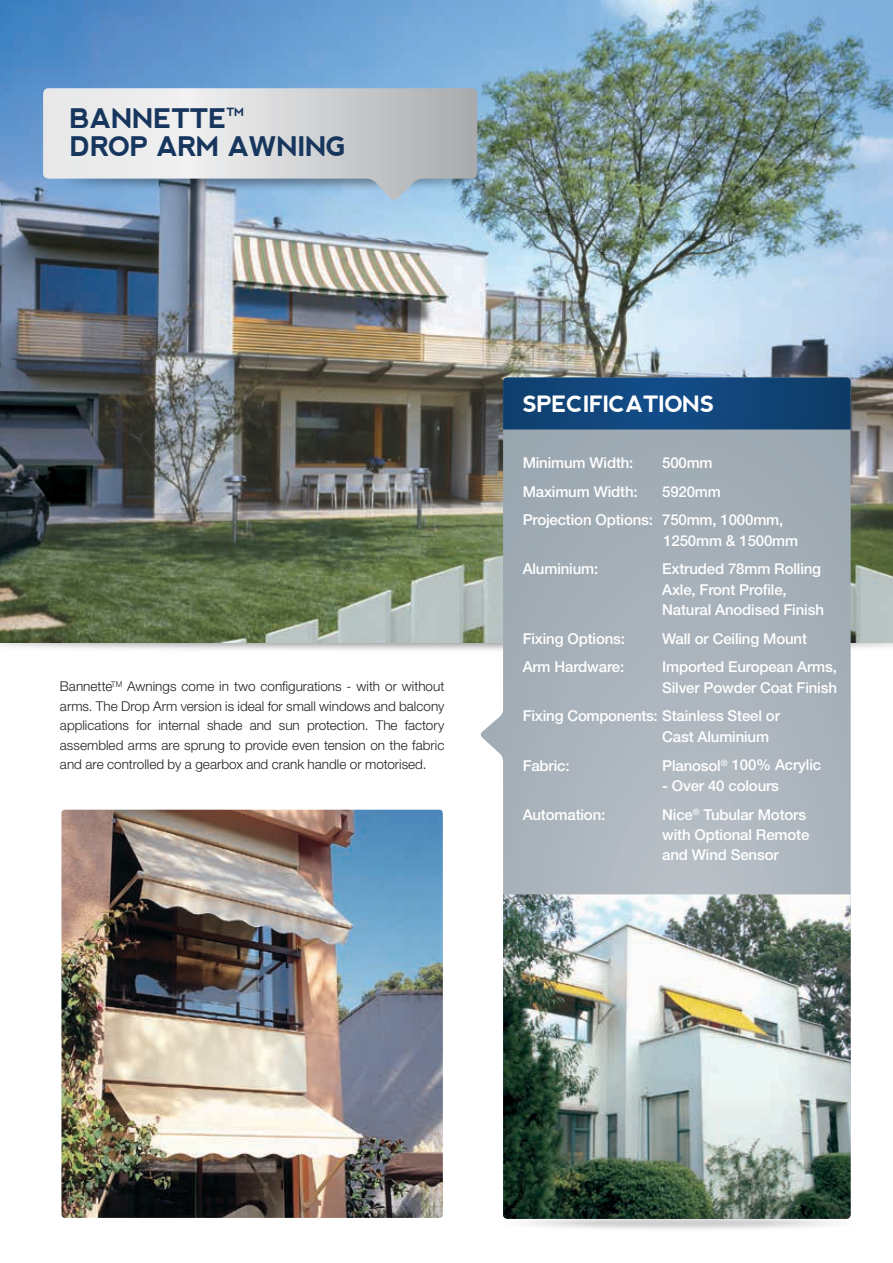
<style>
.page{position:relative;width:893px;height:1263px;background:#fff}
.page>*{position:absolute;margin:0;border:0;box-sizing:border-box;transform-origin:0 0}
.t1{font:700 27px "nevis";letter-spacing:-.02em;color:#17365e}
.t2{font:700 22.5px "nevis";letter-spacing:-.02em;color:#fff}
.t3{font:500 15px/20.2px "Helvetica Neue LT Std";letter-spacing:-.01em;color:#fff}
.t4{font:300 13.5px/19.5px "Helvetica Neue LT Std";color:#231f20;text-align:justify}
.t5{font:700 11.4px "nevis";color:#17365e}
</style>
<div class="page">
<img style="left:0;top:642px;width:893px;height:8px">
<img style="left:0;top:0;width:893px;height:642px">
<svg style="left:479px;top:377px;width:372px;height:517px;background:#a9b2b9"></svg>
<img style="left:503px;top:894px;width:348px;height:324px">
<svg style="left:503px;top:377px;width:348px;height:52px;background:#124579"></svg>
<img style="left:63px;top:811px;width:378px;height:405px">
<div style="left:60px;top:808px;width:384px;height:411px;border:2px solid #fff;border-radius:4px"></div>
<img style="left:43px;top:138px;width:471px;height:69px">
<svg style="left:43px;top:88px;width:434px;height:114px;background:#c5cdd5"></svg>
<img style="left:504px;top:1208px;width:347px;height:21px">
<h1 class="t1" style="left:70px;top:103px;width:159px">BANNETTE</h1>
<p class="t5" style="left:226px;top:106px;width:19px">TM</p>
<h1 class="t1" style="left:70px;top:131px;width:278px">DROP ARM AWNING</h1>
<p class="t4" style="left:60px;top:676px;width:386px">Bannette<sup>TM</sup> Awnings come in two configurations - with or without arms. The Drop Arm version is ideal for small windows and balcony applications for internal shade and sun protection. The factory assembled arms are sprung to provide even tension on the fabric and are controlled by a gearbox and crank handle or motorised.</p>
<h2 class="t2" style="left:523px;top:391px;width:193px">SPECIFICATIONS</h2>
<p class="t3" style="left:523px;top:452px;width:112px">Minimum Width:</p>
<p class="t3" style="left:662px;top:452px;width:52px">500mm</p>
<p class="t3" style="left:523px;top:481px;width:116px">Maximum Width:</p>
<p class="t3" style="left:523px;top:477px;width:262px;line-height:28.8px;text-indent:140px">5920mm<br>Projection Options: 750mm, 1000mm,</p>
<p class="t3" style="left:663px;top:530px;width:136px">1250mm &amp; 1500mm</p>
<p class="t3" style="left:523px;top:559px;width:77px">Aluminium:</p>
<p class="t3" style="left:662px;top:559px;width:163px">Extruded 78mm Rolling<br>Axle, Front Profile,<br>Natural Anodised Finish</p>
<p class="t3" style="left:523px;top:628px;width:104px">Fixing Options:</p>
<p class="t3" style="left:662px;top:628px;width:146px">Wall or Ceiling Mount</p>
<p class="t3" style="left:523px;top:657px;width:103px">Arm Hardware:</p>
<p class="t3" style="left:662px;top:657px;width:176px">Imported European Arms,<br>Silver Powder Coat Finish</p>
<p class="t3" style="left:662px;top:706px;width:119px;text-indent:-140px">Fixing Components: Stainless Steel or<br>Cast Aluminium</p>
<p class="t3" style="left:523px;top:755px;width:48px">Fabric:</p>
<p class="t3" style="left:662px;top:755px;width:161px">Planosol<sup>®</sup> 100% Acrylic</p>
<p class="t3" style="left:662px;top:775px;width:118px">- Over 40 colours</p>
<p class="t3" style="left:523px;top:804px;width:84px">Automation:</p>
<p class="t3" style="left:662px;top:804px;width:149px">Nice<sup>®</sup> Tubular Motors with Optional Remote and Wind Sensor</p>
</div>
